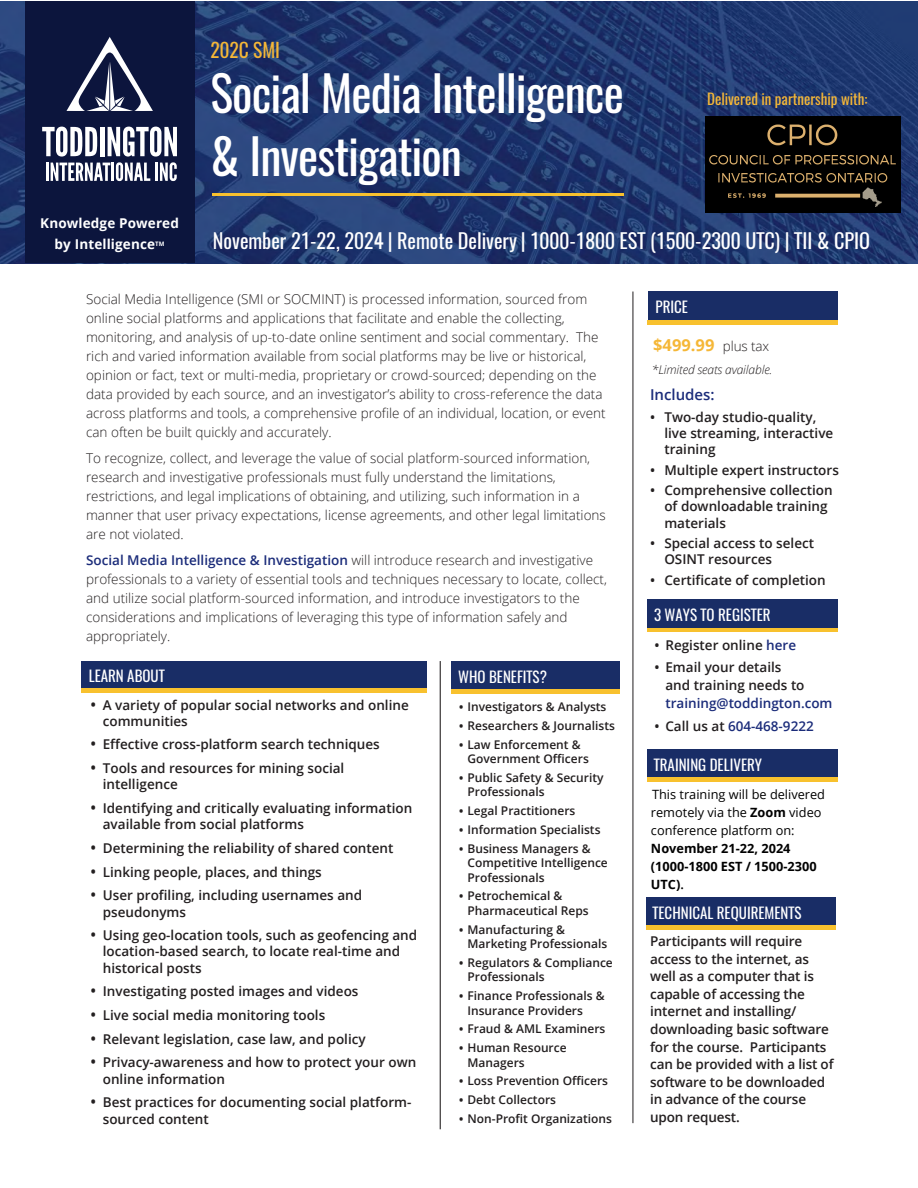
<style>
.page{position:relative;width:918px;height:1188px;background:#fff}
.page>*{position:absolute;margin:0;border:0;box-sizing:border-box;transform-origin:0 0}
.t1{font:48px/62.8px "Oswald";letter-spacing:-.02em;color:#fff}
.t2{font:20.25px "Oswald";color:#fff}
.t3{font:19.5px "Oswald";color:#f5b737}
.t4{font:700 16.5px "Open Sans";color:#f5b737}
.t5{font:15px "Oswald";color:#fff}
.t6{font:15px "Oswald";color:#f5b737}
.t7{font:600 15px "Open Sans";color:#1b2c7a}
.Body{font:300 13.5px/18.9px "Open Sans";color:#231f20}
.Bullet_1st_level{font:600 13.5px/16.2px "Open Sans";color:#231f20}
.t8{font:600 13.5px "Open Sans";color:#1b2c7a}
.Head{font:700 13.5px/21px "Open Sans";letter-spacing:.01em;color:#fff;text-align:center}
.t9{font:12.75px/17.9px "Open Sans";color:#000}
.t10{font:700 12.75px/17.9px "Open Sans";color:#000}
.t11{font:600 12px/14.4px "Open Sans";color:#231f20}
.t12{font:italic 300 12px "Open Sans";letter-spacing:-.01em;color:#231f20}
.s1{font-style:inherit}
.s2{font-weight:600;color:#1b2c7a}
.s3{font-size:15.15px}
.s4{font-weight:700;font-size:11.25px}
.s5{font-weight:300;font-size:13.5px;color:#231f20}
.s6{color:#1b2c7a}
.s7{color:#231f20}
.s8{font-weight:700}
.s9{font-weight:600}
</style>
<div class="page">
<img style="left:0;top:1px;width:918px;height:262px">
<img style="left:648px;top:291px;width:189px;height:33px">
<hr style="left:633px;top:292px;width:1px;height:831px;background:#231f20">
<hr style="left:440px;top:661px;width:1px;height:468px;background:#231f20">
<div style="left:26px;top:1px;width:169px;height:261px;background:#0c153d"></div>
<svg style="left:42px;top:127px;width:139px;height:54px"></svg>
<hr style="left:155px;top:163px;width:3px;height:18px;background:#fff">
<svg style="left:66px;top:37px;width:87px;height:74px"></svg>
<img style="left:213px;top:194px;width:410px;height:1px">
<hr style="left:46px;top:163px;width:3px;height:18px;background:#fff">
<img style="left:648px;top:600px;width:189px;height:32px">
<img style="left:648px;top:749px;width:189px;height:32px">
<img style="left:646px;top:897px;width:190px;height:32px">
<img style="left:452px;top:661px;width:168px;height:32px">
<div style="left:81px;top:662px;width:345px;height:27px;background:#192d66"></div>
<img style="left:81px;top:689px;width:345px;height:3px">
<img style="left:705px;top:117px;width:195px;height:95px">
<p class="Head" style="left:40px;top:213px;width:140px">Knowledge Powered by Intelligence<sup>TM</sup></p>
<h3 class="t3" style="left:211px;top:37px;width:71px">202C SMI</h3>
<h1 class="t1" style="left:211px;top:62px;width:415px">Social Media Intelligence &amp; Investigation</h1>
<p class="t6" style="left:707px;top:89px;width:162px">Delivered in partnership with:</p>
<h2 class="t2" style="left:213px;top:227px;width:659px">November 21-22<span class="s1">, 202</span>4 <span class="s1">| Remote Delivery |</span> 1000-1800 EST (1500-2300 UTC) | TII &amp; CPIO</h2>
<p class="Body" style="left:86px;top:290px;width:521px">Social Media Intelligence (SMI or SOCMINT) is processed information, sourced from online social platforms and applications that facilitate and enable the collecting, monitoring, and analysis of up-to-date online sentiment and social commentary. The rich and varied information available from social platforms may be live or historical, opinion or fact, text or multi-media, proprietary or crowd-sourced; depending on the data provided by each source, and an investigator’s ability to cross-reference the data across platforms and tools, a comprehensive profile of an individual, location, or event can often be built quickly and accurately.</p>
<p class="Body" style="left:86px;top:448px;width:521px">To recognize, collect, and leverage the value of social platform-sourced information, research and investigative professionals must fully understand the limitations, restrictions, and legal implications of obtaining, and utilizing, such information in a manner that user privacy expectations, license agreements, and other legal limitations are not violated.</p>
<p class="Body" style="left:86px;top:550px;width:522px"><span class="s2">Social Media Intelligence &amp; Investigation</span> will introduce research and investigative professionals to a variety of essential tools and techniques necessary to locate, collect, and utilize social platform-sourced information, and introduce investigators to the considerations and implications of leveraging this type of information safely and appropriately.</p>
<p class="t5" style="left:89px;top:665px;width:78px">LEARN ABOUT</p>
<p class="t5" style="left:458px;top:666px;width:90px">WHO BENEFITS?</p>
<p class="Bullet_1st_level" style="left:103px;top:696px;width:308px;text-indent:-12px"><span class="s3">•</span> A variety of popular social networks and online communities</p>
<p class="Bullet_1st_level" style="left:91px;top:736px;width:291px"><span class="s3">•</span> Effective cross-platform search techniques</p>
<p class="Bullet_1st_level" style="left:103px;top:760px;width:243px;text-indent:-12px"><span class="s3">•</span> Tools and resources for mining social intelligence</p>
<p class="Bullet_1st_level" style="left:103px;top:800px;width:311px;text-indent:-12px"><span class="s3">•</span> Identifying and critically evaluating information available from social platforms</p>
<p class="Bullet_1st_level" style="left:91px;top:840px;width:304px"><span class="s3">•</span> Determining the reliability of shared content</p>
<p class="Bullet_1st_level" style="left:91px;top:863px;width:233px"><span class="s3">•</span> Linking people, places, and things</p>
<p class="Bullet_1st_level" style="left:103px;top:887px;width:261px;text-indent:-12px"><span class="s3">•</span> User profiling, including usernames and pseudonyms</p>
<p class="Bullet_1st_level" style="left:103px;top:927px;width:316px;text-indent:-12px"><span class="s3">•</span> Using geo-location tools, such as geofencing and location-based search, to locate real-time and historical posts</p>
<p class="Bullet_1st_level" style="left:91px;top:983px;width:269px"><span class="s3">•</span> Investigating posted images and videos</p>
<p class="Bullet_1st_level" style="left:91px;top:1007px;width:236px"><span class="s3">•</span> Live social media monitoring tools</p>
<p class="Bullet_1st_level" style="left:91px;top:1030px;width:277px"><span class="s3">•</span> Relevant legislation, case law, and policy</p>
<p class="Bullet_1st_level" style="left:103px;top:1054px;width:315px;text-indent:-12px"><span class="s3">•</span> Privacy-awareness and how to protect your own online information</p>
<p class="Bullet_1st_level" style="left:103px;top:1094px;width:310px;text-indent:-12px"><span class="s3">•</span> Best practices for documenting social platform&shy;sourced content</p>
<p class="t11" style="left:459px;top:699px;width:149px"><span class="s4">•</span> Investigators &amp; Analysts</p>
<p class="t11" style="left:459px;top:718px;width:157px"><span class="s4">•</span> Researchers &amp; Journalists</p>
<p class="t11" style="left:467px;top:737px;width:123px;text-indent:-8px"><span class="s4">•</span> Law Enforcement &amp;<br>Government Officers</p>
<p class="t11" style="left:467px;top:770px;width:138px;text-indent:-8px"><span class="s4">•</span> Public Safety &amp; Security<br>Professionals</p>
<p class="t11" style="left:459px;top:803px;width:118px"><span class="s4">•</span> Legal Practitioners</p>
<p class="t11" style="left:459px;top:822px;width:143px"><span class="s4">•</span> Information Specialists</p>
<p class="t11" style="left:467px;top:841px;width:142px;text-indent:-8px"><span class="s4">•</span> Business Managers &amp;<br>Competitive Intelligence<br>Professionals</p>
<p class="t11" style="left:467px;top:889px;width:123px;text-indent:-8px"><span class="s4">•</span> Petrochemical &amp;<br>Pharmaceutical Reps</p>
<p class="t11" style="left:467px;top:922px;width:141px;text-indent:-8px"><span class="s4">•</span> Manufacturing &amp;<br>Marketing Professionals</p>
<p class="t11" style="left:467px;top:955px;width:147px;text-indent:-8px"><span class="s4">•</span> Regulators &amp; Compliance<br>Professionals</p>
<p class="t11" style="left:467px;top:988px;width:139px;text-indent:-8px"><span class="s4">•</span> Finance Professionals &amp;<br>Insurance Providers</p>
<p class="t11" style="left:459px;top:1022px;width:148px"><span class="s4">•</span> Fraud &amp; AML Examiners</p>
<p class="t11" style="left:467px;top:1040px;width:101px;text-indent:-8px"><span class="s4">•</span> Human Resource<br>Managers</p>
<p class="t11" style="left:459px;top:1074px;width:150px"><span class="s4">•</span> Loss Prevention Officers</p>
<p class="t11" style="left:459px;top:1093px;width:98px"><span class="s4">•</span> Debt Collectors</p>
<p class="t11" style="left:459px;top:1111px;width:154px"><span class="s4">•</span> Non-Profit Organizations</p>
<p class="t5" style="left:655px;top:296px;width:34px">PRICE</p>
<p class="t4" style="left:653px;top:333px;width:118px">$499.99 <span class="s5">plus tax</span></p>
<p class="t12" style="left:652px;top:362px;width:122px">*Limited seats available.</p>
<p class="t7" style="left:650px;top:384px;width:66px">Includes:</p>
<p class="Bullet_1st_level" style="left:664px;top:408px;width:171px;text-indent:-14px">• Two-day studio-quality, live streaming, interactive training</p>
<p class="Bullet_1st_level" style="left:650px;top:461px;width:190px">• Multiple expert instructors</p>
<p class="Bullet_1st_level" style="left:664px;top:482px;width:170px;text-indent:-14px">• Comprehensive collection of downloadable training materials</p>
<p class="Bullet_1st_level" style="left:664px;top:535px;width:151px;text-indent:-14px">• Special access to select<br>OSINT resources</p>
<p class="Bullet_1st_level" style="left:650px;top:572px;width:177px">• Certificate of completion</p>
<p class="t5" style="left:654px;top:605px;width:118px">3 WAYS TO REGISTER</p>
<p class="Bullet_1st_level" style="left:655px;top:637px;width:143px">• Register online <span class="s6">here</span></p>
<p class="Bullet_1st_level" style="left:665px;top:658px;width:141px;line-height:18px;text-indent:-11px">• Email your details and training needs to</p>
<p class="t8" style="left:665px;top:694px;width:169px">training@toddington.com</p>
<p class="t8" style="left:655px;top:717px;width:161px"><span class="s7">• Call us at</span> 604-468-9222</p>
<p class="t5" style="left:654px;top:755px;width:110px">TRAINING DELIVERY</p>
<p class="t9" style="left:651px;top:785px;width:176px">This training will be delivered remotely via the <span class="s8">Zoom</span> video conference platform on:</p>
<p class="t10" style="left:651px;top:839px;width:167px">November 21-22, 2024 (<span class="s1">1000-1800 E</span>S<span class="s1">T</span> / 1500-2300<br>UTC)<span class="s9">.</span></p>
<p class="t5" style="left:653px;top:902px;width:151px">TECHNICAL REQUIREMENTS</p>
<p class="Bullet_1st_level" style="left:650px;top:932px;width:185px;line-height:17.5px">Participants will require access to the internet, as well as a computer that is capable of accessing the internet and installing/ downloading basic software for the course. Participants can be provided with a list of software to be downloaded in advance of the course upon request.</p>
</div>
